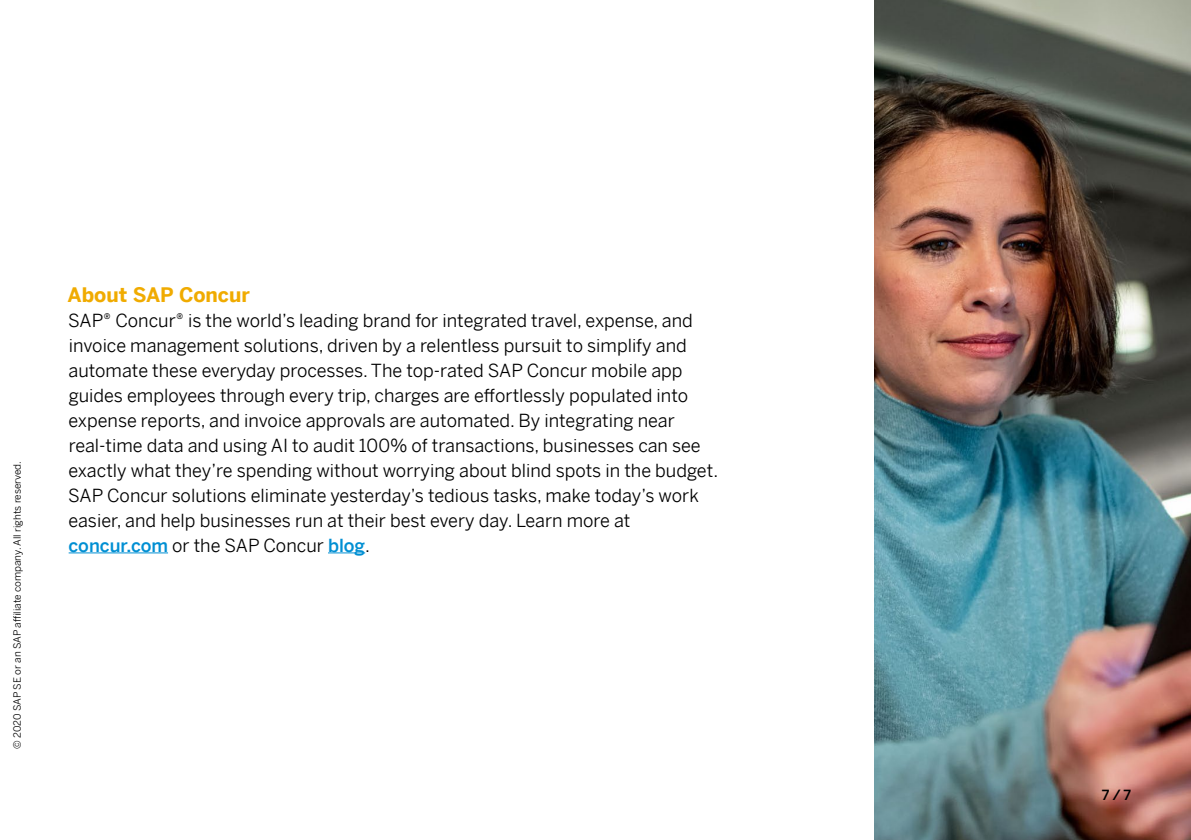
<style>
.page{position:relative;width:1191px;height:840px;background:#fff}
.page>*{position:absolute;margin:0;border:0;box-sizing:border-box;transform-origin:0 0}
.t1{font:700 20px "Benton Sans";color:#f0ab00}
.t2{font:18px/25px "Benton Sans";color:#000}
.t3{font:500 14px "Benton Sans";color:#000}
.t4{font:10px "Benton Sans";color:#000}
.s1{font-weight:500;color:#008fd3}
</style>
<div class="page">
<img style="left:874px;top:0;width:317px;height:839px">
<hr style="left:69px;top:552px;width:99px;height:1px;background:#008fd3">
<hr style="left:328px;top:552px;width:37px;height:1px;background:#008fd3">
<p class="t4" style="left:9px;top:748px;width:289px;rotate:-90deg">© 2020 SAP SE or an SAP affiliate company. All rights reserved.</p>
<p class="t1" style="left:68px;top:277px;width:184px">About SAP Concur</p>
<p class="t2" style="left:68px;top:305px;width:651px">SAP® Concur® is the world’s leading brand for integrated travel, expense, and invoice management solutions, driven by a relentless pursuit to simplify and automate these everyday processes. The top-rated SAP Concur mobile app guides employees through every trip, charges are effortlessly populated into expense reports, and invoice approvals are automated. By integrating near real-time data and using AI to audit 100% of transactions, businesses can see exactly what they’re spending without worrying about blind spots in the budget.<br>SAP Concur solutions eliminate yesterday’s tedious tasks, make today’s work easier, and help businesses run at their best every day. Learn more at <span class="s1">concur.com</span> or the SAP Concur <span class="s1">blog</span>.</p>
<p class="t3" style="left:1102px;top:781px;width:31px">7 / 7</p>
</div>
